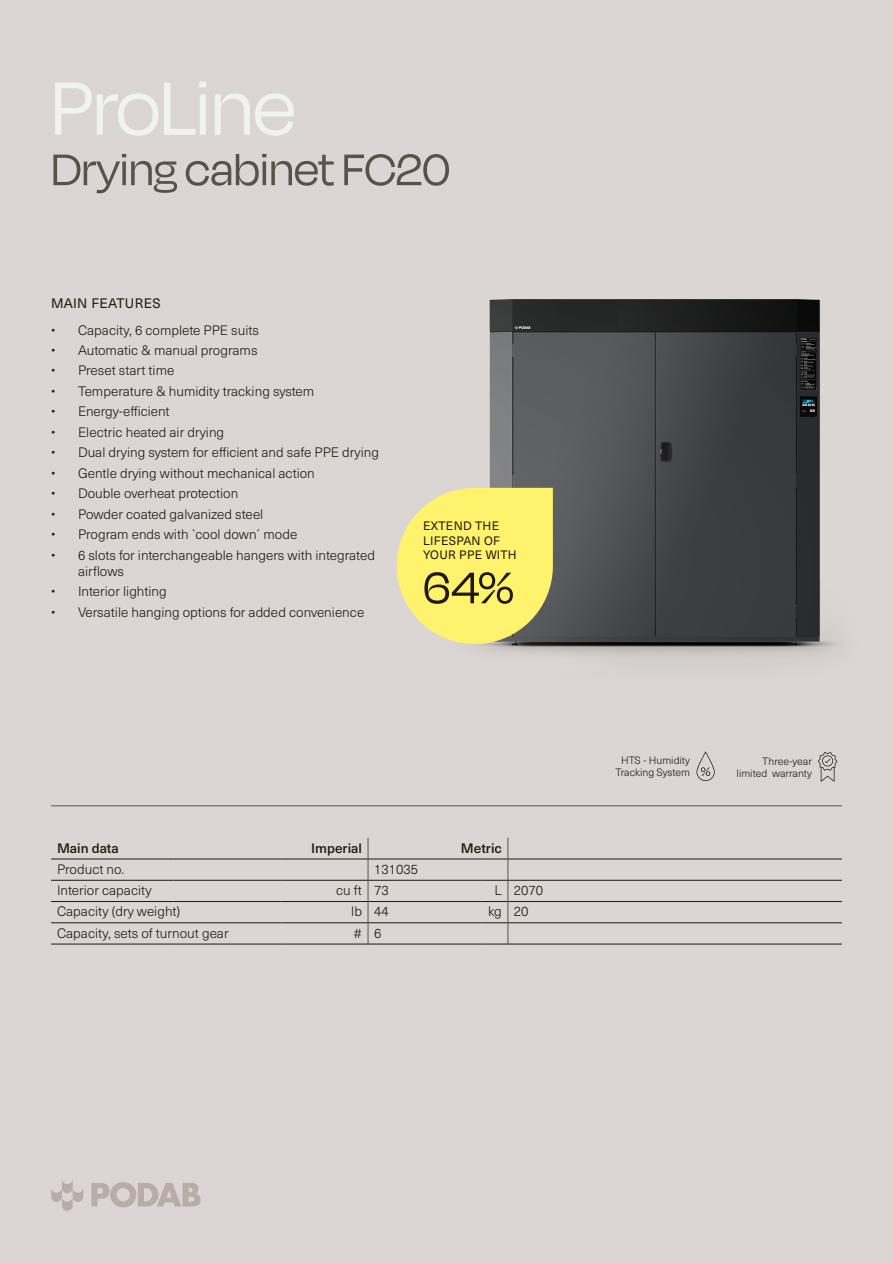
<style>
.page{position:relative;width:893px;height:1263px;background:#dbd6d4}
.page>*{position:absolute;margin:0;border:0;box-sizing:border-box;transform-origin:0 0}
.t1{font:87px "Degular Display";color:#eff4ef}
.t2{font:51px "Degular Display";color:#57524a}
.t3{font:51px "Degular Display";color:#1f190d}
.t4{font:300 13.5px/16.2px "Neue Haas Unica Pro";color:#1f190d}
.Tabell{font:500 13.5px "Neue Haas Unica Pro";color:#1f190d}
.t5{font:13.5px "Neue Haas Unica Pro";letter-spacing:.025em;color:#1f190d}
.t6{font:12px/14.4px "Neue Haas Unica Pro";letter-spacing:.03em;color:#1f190d}
.Blå_rubrik_brödtext_11{font:300 10.5px/12px "Neue Haas Unica Pro";color:#1f190d;text-align:center}
</style>
<div class="page">
<img style="left:471px;top:299px;width:369px;height:359px">
<hr style="left:51px;top:805px;width:791px;height:1px;background:#57524a">
<svg style="left:91px;top:1182px;width:110px;height:25px"></svg>
<svg style="left:51px;top:1180px;width:32px;height:31px"></svg>
<svg style="left:397px;top:488px;width:156px;height:156px;background:#f2e777"></svg>
<svg style="left:696px;top:751px;width:19px;height:30px"></svg>
<svg style="left:818px;top:752px;width:19px;height:30px"></svg>
<hr style="left:51px;top:859px;width:123px;height:1px;background:#1f190d">
<hr style="left:174px;top:859px;width:107px;height:1px;background:#1f190d">
<hr style="left:368px;top:859px;width:113px;height:1px;background:#1f190d">
<hr style="left:508px;top:859px;width:334px;height:1px;background:#1f190d">
<hr style="left:51px;top:880px;width:123px;height:1px;background:#1f190d">
<hr style="left:174px;top:880px;width:107px;height:1px;background:#1f190d">
<hr style="left:281px;top:880px;width:87px;height:1px;background:#1f190d">
<hr style="left:368px;top:880px;width:113px;height:1px;background:#1f190d">
<hr style="left:508px;top:880px;width:334px;height:1px;background:#1f190d">
<hr style="left:51px;top:901px;width:123px;height:1px;background:#1f190d">
<hr style="left:174px;top:901px;width:107px;height:1px;background:#1f190d">
<hr style="left:281px;top:901px;width:87px;height:1px;background:#1f190d">
<hr style="left:368px;top:901px;width:113px;height:1px;background:#1f190d">
<hr style="left:508px;top:901px;width:334px;height:1px;background:#1f190d">
<hr style="left:51px;top:922px;width:123px;height:1px;background:#1f190d">
<hr style="left:174px;top:922px;width:107px;height:1px;background:#1f190d">
<hr style="left:281px;top:922px;width:87px;height:1px;background:#1f190d">
<hr style="left:368px;top:922px;width:113px;height:1px;background:#1f190d">
<hr style="left:508px;top:922px;width:334px;height:1px;background:#1f190d">
<hr style="left:51px;top:944px;width:123px;height:1px;background:#1f190d">
<hr style="left:174px;top:944px;width:107px;height:1px;background:#1f190d">
<hr style="left:281px;top:944px;width:87px;height:1px;background:#1f190d">
<hr style="left:368px;top:944px;width:113px;height:1px;background:#1f190d">
<hr style="left:508px;top:944px;width:334px;height:1px;background:#1f190d">
<hr style="left:281px;top:859px;width:87px;height:1px;background:#1f190d">
<svg style="left:368px;top:838px;width:1px;height:106px"></svg>
<svg style="left:481px;top:838px;width:28px;height:107px"></svg>
<p class="t1" style="left:51px;top:59px;width:246px">ProLine</p>
<p class="t2" style="left:51px;top:141px;width:400px">Drying cabinet FC20</p>
<p class="t5" style="left:51px;top:295px;width:111px">MAIN FEATURES</p>
<p class="t4" style="left:51px;top:322px;width:209px">• Capacity, 6 complete PPE suits</p>
<p class="t4" style="left:51px;top:342px;width:208px">• Automatic &amp; manual programs</p>
<p class="t4" style="left:51px;top:363px;width:125px">• Preset start time</p>
<p class="t4" style="left:51px;top:383px;width:265px">• Temperature &amp; humidity tracking system</p>
<p class="t4" style="left:51px;top:404px;width:120px">• Energy-efficient</p>
<p class="t4" style="left:51px;top:424px;width:175px">• Electric heated air drying</p>
<p class="t4" style="left:51px;top:445px;width:329px">• Dual drying system for efficient and safe PPE drying</p>
<p class="t4" style="left:51px;top:465px;width:265px">• Gentle drying without mechanical action</p>
<p class="t4" style="left:51px;top:486px;width:189px">• Double overheat protection</p>
<p class="t4" style="left:51px;top:506px;width:214px">• Powder coated galvanized steel</p>
<p class="t4" style="left:51px;top:526px;width:248px">• Program ends with `cool down´ mode</p>
<p class="t4" style="left:78px;top:547px;width:299px;text-indent:-27px">• 6 slots for interchangeable hangers with integrated airflows</p>
<p class="t4" style="left:51px;top:584px;width:117px">• Interior lighting</p>
<p class="t4" style="left:51px;top:604px;width:315px">• Versatile hanging options for added convenience</p>
<p class="t6" style="left:423px;top:519px;width:95px">EXTEND THE<br>LIFESPAN OF<br>YOUR PPE WITH</p>
<p class="t3" style="left:424px;top:559px;width:92px">64%</p>
<p class="Tabell" style="left:57px;top:840px;width:63px">Main data</p>
<p class="Tabell" style="left:311px;top:840px;width:52px">Imperial</p>
<p class="Tabell" style="left:461px;top:840px;width:43px">Metric</p>
<p class="t4" style="left:57px;top:861px;width:69px">Product no.</p>
<p class="t4" style="left:374px;top:861px;width:46px">131035</p>
<p class="t4" style="left:57px;top:882px;width:96px">Interior capacity</p>
<p class="t4" style="left:336px;top:882px;width:27px">cu ft</p>
<p class="t4" style="left:374px;top:882px;width:16px">73</p>
<p class="t4" style="left:494px;top:882px;width:9px">L</p>
<p class="t4" style="left:514px;top:882px;width:31px">2070</p>
<p class="t4" style="left:57px;top:904px;width:125px">Capacity (dry weight)</p>
<p class="t4" style="left:351px;top:904px;width:12px">lb</p>
<p class="t4" style="left:374px;top:904px;width:16px">44</p>
<p class="t4" style="left:488px;top:904px;width:15px">kg</p>
<p class="t4" style="left:514px;top:904px;width:16px">20</p>
<p class="t4" style="left:57px;top:925px;width:173px">Capacity, sets of turnout gear</p>
<p class="t4" style="left:353px;top:925px;width:10px">#</p>
<p class="t4" style="left:374px;top:925px;width:9px">6</p>
<p class="Blå_rubrik_brödtext_11" style="left:615px;top:755px;width:76px">HTS - Humidity<br>Tracking System</p>
<p class="Blå_rubrik_brödtext_11" style="left:737px;top:755px;width:77px;text-align:right">Three-year limited warranty</p>
</div>
